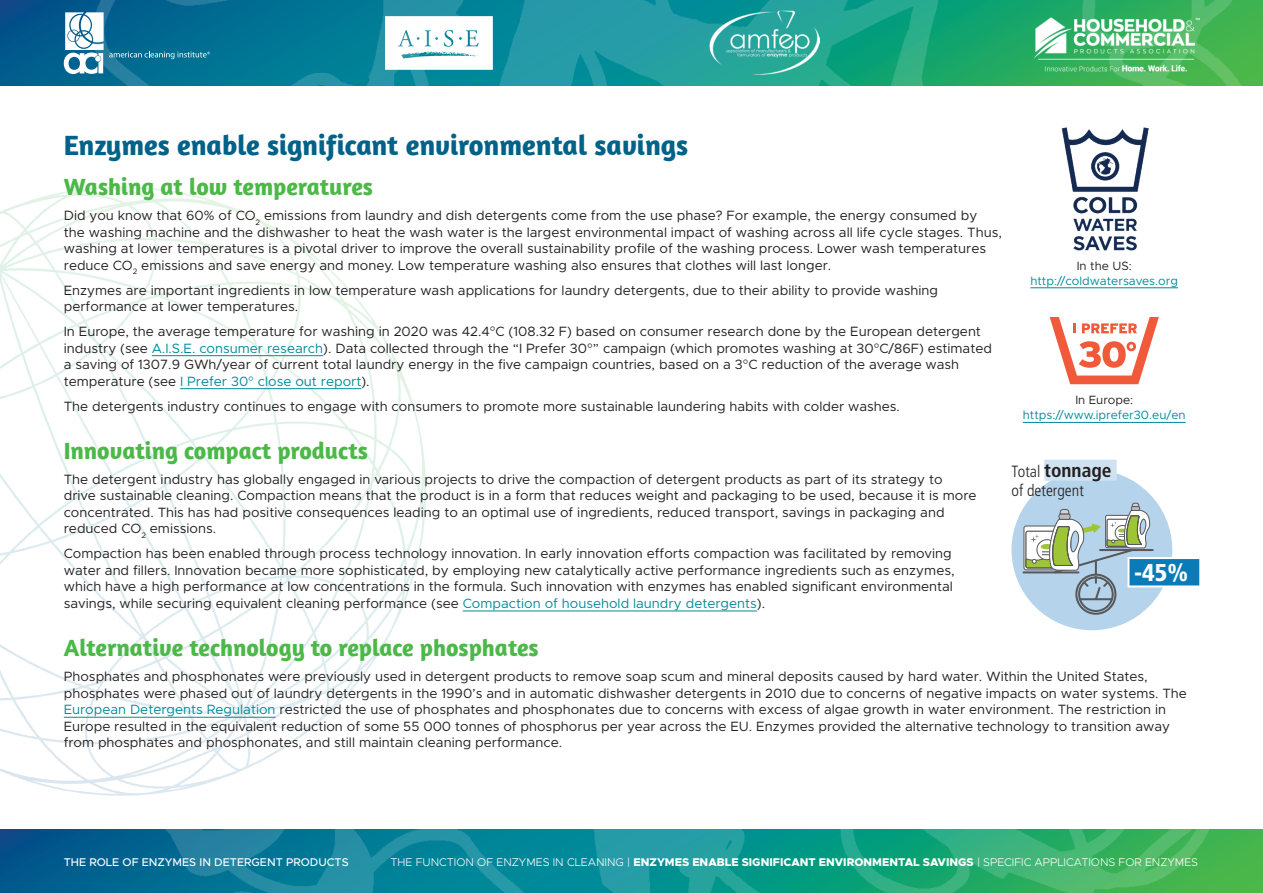
<style>
.page{position:relative;width:1263px;height:893px;background:#fff}
.page>*{position:absolute;margin:0;border:0;box-sizing:border-box;transform-origin:0 0}
.t1{font:700 28.5px "Amaranth";color:#006288}
.t2{font:900 condensed 24.3px "Frutiger LT Std";color:#fff}
.t3{font:700 24px "Amaranth";color:#4cb848}
.t4{font:700 condensed 19.5px "Frutiger LT Std";color:#231f20}
.t5{font:300 condensed 16.2px "Frutiger LT Std";color:#231f20}
.t6{font:13.5px/16.5px "Metropolis";color:#231f20}
.t7{font:12px "Metropolis";color:#008b99}
.t8{font:12px "Metropolis";color:#231f20}
.t9{font:300 11.25px "Metropolis";color:#fff}
.t10{font:500 11.25px "Metropolis";color:#fff}
.s1{font-family:"Montserrat"}
.s2{color:#008b99}
.s3{font-family:"Montserrat";color:#008b99}
.s4{font-weight:300;font-size:16.2px}
.s5{font-weight:800}
</style>
<div class="page">
<img style="left:0;top:186px;width:426px;height:610px">
<hr style="left:152px;top:355px;width:171px;height:1px;background:#008b99">
<hr style="left:180px;top:388px;width:181px;height:1px;background:#008b99">
<hr style="left:463px;top:611px;width:294px;height:1px;background:#008b99">
<hr style="left:64px;top:717px;width:212px;height:1px;background:#008b99">
<img style="left:0;top:0;width:1263px;height:85px">
<img style="left:0;top:829px;width:1263px;height:64px">
<div style="left:1011px;top:469px;width:161px;height:161px;background:#b5d3ea;border-radius:50%"></div>
<div style="left:1078px;top:576px;width:36px;height:36px;border:2px solid #57585a;border-radius:50%"></div>
<div style="left:1075px;top:574px;width:41px;height:41px;border:2px solid #57585a;border-radius:50%"></div>
<div style="left:1024px;top:526px;width:47px;height:44px;border:1px solid #57585a;border-radius:2px"></div>
<hr style="left:1023px;top:571px;width:55px;height:2px;background:#57585a">
<svg style="left:1025px;top:503px;width:175px;height:99px"></svg>
<div style="left:1044px;top:460px;width:73px;height:21px;background:#cfe2f1"></div>
<img style="left:1061px;top:127px;width:88px;height:124px">
<svg style="left:1050px;top:317px;width:109px;height:67px"></svg>
<hr style="left:1023px;top:422px;width:163px;height:1px;background:#008b99">
<hr style="left:1030px;top:288px;width:148px;height:1px;background:#008b99">
<img style="left:710px;top:10px;width:110px;height:65px">
<img style="left:1027px;top:5px;width:178px;height:81px">
<svg style="left:64px;top:12px;width:146px;height:62px"></svg>
<svg style="left:385px;top:16px;width:108px;height:54px"></svg>
<h1 class="t1" style="left:64px;top:128px;width:626px">Enzymes enable significant environmental savings</h1>
<h3 class="t3" style="left:64px;top:172px;width:311px">Washing at low temperatures</h3>
<p class="t6" style="left:64px;top:207px;width:940px">Did you know that 60% of CO<sub>2</sub> emissions from laundry and dish detergents come from the use phase? For example, the energy consumed by<br>the washing machine and the dishwasher to heat the wash water is the largest environmental impact of washing across all life cycle stages. Thus, washing at lower temperatures is a pivotal driver to improve the overall sustainability profile of the washing process. Lower wash temperatures reduce CO<sub>2</sub> emissions and save energy and money. Low temperature washing also ensures that clothes will last longer.</p>
<p class="t6" style="left:64px;top:282px;width:876px">Enzymes are important ingredients in low temperature wash applications for laundry detergents, due to their ability to provide washing performance at lower temperatures.</p>
<p class="t6" style="left:64px;top:323px;width:930px">In Europe, the average temperature for washing in 2020 was 42.4<span class="s1">°</span>C (108.32 F) based on consumer research done by the European detergent industry (see <span class="s2">A.I.S.E. consumer research</span>). Data collected through the “I Prefer 30<span class="s1">°</span>” campaign (which promotes washing at 30<span class="s1">°</span>C/86F) estimated a saving of 1307.9 GWh/year of current total laundry energy in the five campaign countries, based on a 3<span class="s1">°</span>C reduction of the average wash temperature (see <span class="s2">I Prefer 30</span><span class="s3">°</span> <span class="s2">close out report</span>).</p>
<p class="t6" style="left:64px;top:398px;width:838px">The detergents industry continues to engage with consumers to promote more sustainable laundering habits with colder washes.</p>
<h3 class="t3" style="left:64px;top:435px;width:306px">Innovating compact products</h3>
<p class="t6" style="left:64px;top:471px;width:914px">The detergent industry has globally engaged in various projects to drive the compaction of detergent products as part of its strategy to drive sustainable cleaning. Compaction means that the product is in a form that reduces weight and packaging to be used, because it is more concentrated. This has had positive consequences leading to an optimal use of ingredients, reduced transport, savings in packaging and reduced CO<sub>2</sub> emissions.</p>
<p class="t6" style="left:64px;top:546px;width:892px">Compaction has been enabled through process technology innovation. In early innovation efforts compaction was facilitated by removing water and fillers. Innovation became more sophisticated, by employing new catalytically active performance ingredients such as enzymes, which have a high performance at low concentrations in the formula. Such innovation with enzymes has enabled significant environmental savings, while securing equivalent cleaning performance (see <span class="s2">Compaction of household laundry detergents</span>).</p>
<h3 class="t3" style="left:64px;top:633px;width:476px">Alternative technology to replace phosphates</h3>
<p class="t6" style="left:64px;top:668px;width:1125px">Phosphates and phosphonates were previously used in detergent products to remove soap scum and mineral deposits caused by hard water. Within the United States, phosphates were phased out of laundry detergents in the 1990’s and in automatic dishwasher detergents in 2010 due to concerns of negative impacts on water systems. The <span class="s2">European Detergents Regulation</span> restricted the use of phosphates and phosphonates due to concerns with excess of algae growth in water environment. The restriction in Europe resulted in the equivalent reduction of some 55 000 tonnes of phosphorus per year across the EU. Enzymes provided the alternative technology to transition away from phosphates and phosphonates, and still maintain cleaning performance.</p>
<p class="t8" style="left:1077px;top:258px;width:56px">In the US:</p>
<p class="t7" style="left:1030px;top:273px;width:149px">http://coldwatersaves.org</p>
<p class="t8" style="left:1075px;top:393px;width:59px">In Europe:</p>
<p class="t7" style="left:1023px;top:408px;width:164px">https://www.iprefer30.eu/en</p>
<h3 class="t4" style="left:1011px;top:459px;width:102px"><span class="s4">Total</span> tonnage</h3>
<p class="t5" style="left:1011px;top:482px;width:74px">of detergent</p>
<h2 class="t2" style="left:1134px;top:558px;width:56px">-45%</h2>
<p class="t10" style="left:64px;top:855px;width:286px">THE ROLE OF ENZYMES IN DETERGENT PRODUCTS</p>
<p class="t9" style="left:390px;top:855px;width:809px">THE FUNCTION OF ENZYMES IN CLEANING | <span class="s5">ENZYMES ENABLE SIGNIFICANT ENVIRONMENTAL SAVINGS</span> | SPECIFIC APPLICATIONS FOR ENZYMES</p>
</div>
